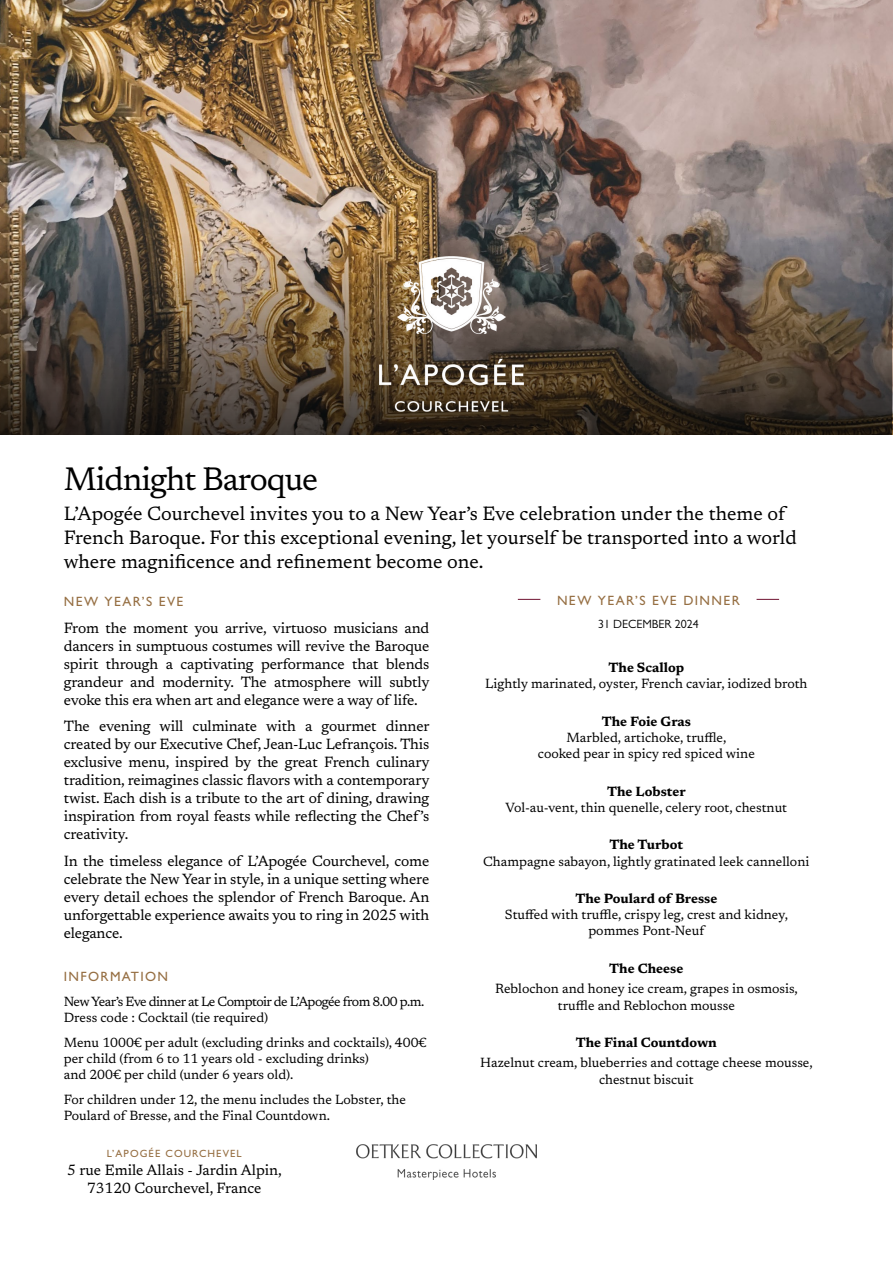
<style>
.page{position:relative;width:893px;height:1263px;background:#fff}
.page>*{position:absolute;margin:0;border:0;box-sizing:border-box;transform-origin:0 0}
.t1{font:33px "Newsreader";letter-spacing:-.03em;color:#000}
.t2{font:19.5px/24px "Newsreader";color:#000}
.t3{font:15px/18px "Newsreader";letter-spacing:-.01em;color:#000;text-align:justify}
.t4{font:13.5px/16.2px "Newsreader";color:#000;text-align:center}
.t5{font:700 13.5px "Newsreader";color:#000}
.t6{font:13.5px/16.2px "Newsreader";letter-spacing:-.04em;color:#000}
.t7{font:500 13.5px "Gill Sans MT Pro";letter-spacing:.1em;color:#966f43}
.t8{font:12px "Gill Sans MT Pro";color:#000}
.t9{font:500 10.5px "Gill Sans MT Pro";letter-spacing:.1em;color:#966f43}
</style>
<div class="page">
<svg style="left:518px;top:599px;width:22px;height:1px"></svg>
<svg style="left:757px;top:599px;width:22px;height:1px"></svg>
<img style="left:357px;top:1145px;width:179px;height:34px">
<img style="left:0;top:0;width:893px;height:435px">
<img style="left:0;top:233px;width:892px;height:202px">
<img style="left:379px;top:256px;width:145px;height:155px">
<h1 class="t1" style="left:64px;top:456px;width:256px">Midnight Baroque</h1>
<h2 class="t2" style="left:64px;top:501px;width:734px">L’Apogée Courchevel invites you to a New Year’s Eve celebration under the theme of<br>French Baroque. For this exceptional evening, let yourself be transported into a world where magnificence and refinement become one.</h2>
<p class="t7" style="left:64px;top:594px;width:121px">NEW YEAR’S EVE</p>
<p class="t3" style="left:64px;top:618px;width:367px">From the moment you arrive, virtuoso musicians and dancers in sumptuous costumes will revive the Baroque spirit through a captivating performance that blends grandeur and modernity. The atmosphere will subtly evoke this era when art and elegance were a way of life.</p>
<p class="t3" style="left:64px;top:716px;width:367px">The evening will culminate with a gourmet dinner created by our Executive Chef, Jean-Luc Lefrançois. This exclusive menu, inspired by the great French culinary tradition, reimagines classic flavors with a contemporary twist. Each dish is a tribute to the art of dining, drawing inspiration from royal feasts while reflecting the Chef’s creativity.</p>
<p class="t3" style="left:64px;top:851px;width:367px">In the timeless elegance of L’Apogée Courchevel, come celebrate the New Year in style, in a unique setting where every detail echoes the splendor of French Baroque. An unforgettable experience awaits you to ring in 2025 with elegance.</p>
<p class="t7" style="left:64px;top:968px;width:106px">INFORMATION</p>
<p class="t6" style="left:64px;top:992px;width:362px">New Year’s Eve dinner at Le Comptoir de L’Apogée from 8.00 p.m.<br>Dress code : Cocktail (tie required)</p>
<p class="t4" style="left:64px;top:1033px;width:364px;text-align:left">Menu 1000€ per adult (excluding drinks and cocktails), 400€ per child (from 6 to 11 years old - excluding drinks)<br>and 200€ per child (under 6 years old).</p>
<p class="t4" style="left:64px;top:1090px;width:344px;text-align:left">For children under 12, the menu includes the Lobster, the<br>Poulard of Bresse, and the Final Countdown.</p>
<p class="t9" style="left:107px;top:1147px;width:136px">L’APOGÉE COURCHEVEL</p>
<p class="t3" style="left:67px;top:1160px;width:216px;text-align:center">5 rue Emile Allais - Jardin Alpin,<br>73120 Courchevel, France</p>
<p class="t7" style="left:557px;top:593px;width:184px">NEW YEAR’S EVE DINNER</p>
<p class="t8" style="left:598px;top:617px;width:102px">31 DECEMBER 2024</p>
<p class="t5" style="left:608px;top:658px;width:77px">The Scallop</p>
<p class="t4" style="left:485px;top:675px;width:324px">Lightly marinated, oyster, French caviar, iodized broth</p>
<p class="t5" style="left:602px;top:712px;width:91px">The Foie Gras</p>
<p class="t4" style="left:538px;top:729px;width:218px">Marbled, artichoke, truffle,<br>cooked pear in spicy red spiced wine</p>
<p class="t5" style="left:607px;top:781px;width:80px">The Lobster</p>
<p class="t4" style="left:505px;top:798px;width:283px">Vol-au-vent, thin quenelle, celery root, chestnut</p>
<p class="t5" style="left:609px;top:835px;width:75px">The Turbot</p>
<p class="t4" style="left:483px;top:852px;width:328px">Champagne sabayon, lightly gratinated leek cannelloni</p>
<p class="t5" style="left:575px;top:889px;width:143px">The Poulard of Bresse</p>
<p class="t4" style="left:505px;top:906px;width:285px">Stuffed with truffle, crispy leg, crest and kidney, pommes Pont-Neuf</p>
<p class="t5" style="left:609px;top:959px;width:76px">The Cheese</p>
<p class="t4" style="left:495px;top:980px;width:304px">Reblochon and honey ice cream, grapes in osmosis, truffle and Reblochon mousse</p>
<p class="t5" style="left:576px;top:1033px;width:143px">The Final Countdown</p>
<p class="t4" style="left:480px;top:1054px;width:334px">Hazelnut cream, blueberries and cottage cheese mousse, chestnut biscuit</p>
</div>
